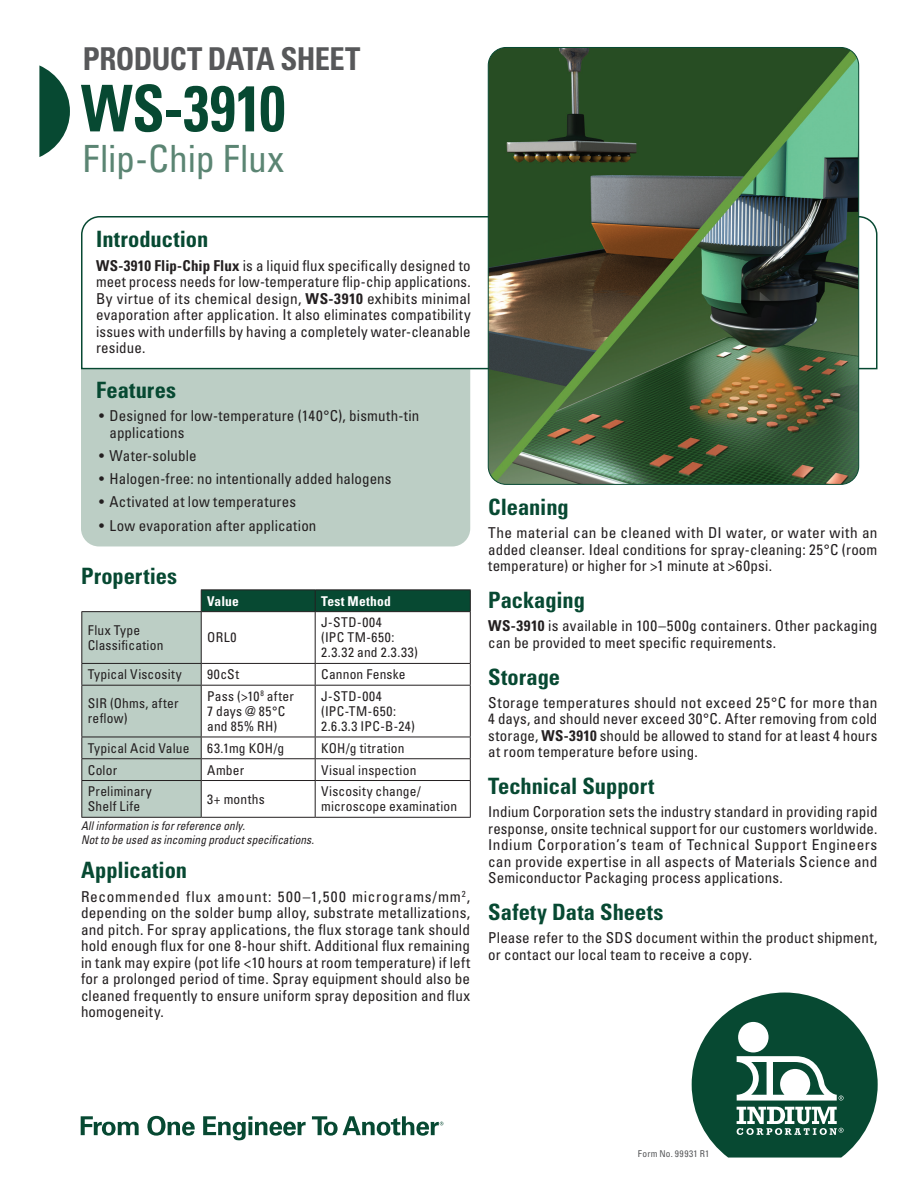
<style>
.page{position:relative;width:918px;height:1188px;background:#fff}
.page>*{position:absolute;margin:0;border:0;box-sizing:border-box;transform-origin:0 0}
.t1{font:700 condensed 64.5px "Univers LT Std";color:#074932;scale:.9 1}
.t2{font:condensed 37.5px "Univers LT Std";letter-spacing:-.005em;color:#5b8573}
.t3{font:700 condensed 31.5px "Univers LT Std";letter-spacing:-.02em;color:#57585a}
.t4{font:700 condensed 22.5px "Univers LT Std";color:#074932}
.t5{font:condensed 15px/16.5px "Univers LT Std";letter-spacing:.01em;color:#231f20;text-align:justify}
.t6{font:condensed 13.5px/15px "Univers LT Std";letter-spacing:.015em;color:#231f20}
.t7{font:condensed 13.5px/15px "Univers LT Std";letter-spacing:.045em;color:#231f20}
.t8{font:700 condensed 13.5px "Univers LT Std";letter-spacing:.015em;color:#fff}
.t9{font:italic condensed 12px/13.5px "Univers LT Std";letter-spacing:.01em;color:#231f20;scale:.95 1}
.t10{font:condensed 9.45px "Univers LT Std";letter-spacing:.035em;color:#57585a}
.s1{font-weight:700}
</style>
<div class="page">
<svg style="left:692px;top:993px;width:186px;height:165px"></svg>
<div style="left:738px;top:1022px;width:31px;height:30px;background:#fff;border-radius:50%"></div>
<svg style="left:312px;top:1116px;width:131px;height:20px"></svg>
<svg style="left:81px;top:1116px;width:225px;height:24px"></svg>
<svg style="left:39px;top:65px;width:31px;height:92px"></svg>
<div style="left:81px;top:370px;width:389px;height:176px;background:#bccec5"></div>
<svg style="left:81px;top:590px;width:390px;height:227px"></svg>
<hr style="left:81px;top:780px;width:120px;height:1px;background:#231f20">
<hr style="left:81px;top:781px;width:1px;height:36px;background:#231f20">
<hr style="left:201px;top:780px;width:114px;height:1px;background:#231f20">
<hr style="left:201px;top:781px;width:1px;height:36px;background:#231f20">
<hr style="left:315px;top:780px;width:156px;height:1px;background:#231f20">
<hr style="left:315px;top:781px;width:1px;height:36px;background:#231f20">
<hr style="left:470px;top:781px;width:1px;height:36px;background:#231f20">
<hr style="left:81px;top:817px;width:120px;height:1px;background:#231f20">
<hr style="left:201px;top:817px;width:114px;height:1px;background:#231f20">
<hr style="left:315px;top:817px;width:156px;height:1px;background:#231f20">
<svg style="left:81px;top:215px;width:797px;height:155px"></svg>
<img style="left:488px;top:47px;width:371px;height:437px">
<h3 class="t3" style="left:83px;top:39px;width:279px">PRODUCT DATA SHEET</h3>
<h1 class="t1" style="left:81px;top:69px;width:229px">WS-3910</h1>
<h2 class="t2" style="left:83px;top:135px;width:203px">Flip-Chip Flux</h2>
<h3 class="t4" style="left:96px;top:225px;width:114px">Introduction</h3>
<p class="t5" style="left:96px;top:257px;width:376px"><span class="s1">WS-3910 Flip-Chip Flux</span> is a liquid flux specifically designed to meet process needs for low-temperature flip-chip applications.<br>By virtue of its chemical design, <span class="s1">WS-3910</span> exhibits minimal evaporation after application. It also eliminates compatibility issues with underfills by having a completely water-cleanable residue.</p>
<h3 class="t4" style="left:96px;top:376px;width:81px">Features</h3>
<p class="t5" style="left:110px;top:407px;width:311px;text-indent:-10px">• Designed for low-temperature (140°C), bismuth-tin applications</p>
<p class="t5" style="left:99px;top:447px;width:99px">• Water-soluble</p>
<p class="t5" style="left:99px;top:470px;width:294px">• Halogen-free: no intentionally added halogens</p>
<p class="t5" style="left:99px;top:494px;width:199px">• Activated at low temperatures</p>
<p class="t5" style="left:99px;top:517px;width:219px">• Low evaporation after application</p>
<h3 class="t4" style="left:81px;top:563px;width:98px">Properties</h3>
<p class="t8" style="left:207px;top:593px;width:33px">Value</p>
<p class="t8" style="left:321px;top:593px;width:71px">Test Method</p>
<p class="t6" style="left:88px;top:622px;width:77px">Flux Type<br>Classification</p>
<p class="t6" style="left:207px;top:630px;width:31px">ORL0</p>
<p class="t7" style="left:321px;top:615px;width:98px">J-STD-004<br>(IPC TM-650:<br>2.3.32 and 2.3.33)</p>
<p class="t6" style="left:88px;top:667px;width:95px">Typical Viscosity</p>
<p class="t6" style="left:207px;top:667px;width:33px">90cSt</p>
<p class="t6" style="left:321px;top:667px;width:86px">Cannon Fenske</p>
<p class="t6" style="left:88px;top:696px;width:92px">SIR (Ohms, after reflow)</p>
<p class="t6" style="left:207px;top:688px;width:88px">Pass (&gt;10<sup>8</sup> after<br>7 days @ 85°C and 85% RH)</p>
<p class="t7" style="left:321px;top:688px;width:95px">J-STD-004 (IPC-TM-650:<br>2.6.3.3 IPC-B-24)</p>
<p class="t6" style="left:88px;top:740px;width:103px">Typical Acid Value</p>
<p class="t6" style="left:207px;top:740px;width:79px">63.1mg KOH/g</p>
<p class="t6" style="left:321px;top:740px;width:85px">KOH/g titration</p>
<p class="t6" style="left:88px;top:762px;width:31px">Color</p>
<p class="t6" style="left:207px;top:762px;width:39px">Amber</p>
<p class="t6" style="left:321px;top:762px;width:97px">Visual inspection</p>
<p class="t6" style="left:88px;top:784px;width:65px">Preliminary<br>Shelf Life</p>
<p class="t6" style="left:207px;top:791px;width:59px">3+ months</p>
<p class="t6" style="left:321px;top:784px;width:138px">Viscosity change/ microscope examination</p>
<p class="t9" style="left:81px;top:819px;width:247px">All information is for reference only.<br>Not to be used as incoming product specifications.</p>
<h3 class="t4" style="left:81px;top:857px;width:108px">Application</h3>
<p class="t5" style="left:81px;top:888px;width:391px">Recommended flux amount: 500–1,500 micrograms/mm<sup>2</sup>, depending on the solder bump alloy, substrate metallizations, and pitch. For spray applications, the flux storage tank should hold enough flux for one 8-hour shift. Additional flux remaining in tank may expire (pot life &lt;10 hours at room temperature) if left for a prolonged period of time. Spray equipment should also be cleaned frequently to ensure uniform spray deposition and flux homogeneity.</p>
<h3 class="t4" style="left:488px;top:493px;width:82px">Cleaning</h3>
<p class="t5" style="left:488px;top:525px;width:391px">The material can be cleaned with DI water, or water with an added cleanser. Ideal conditions for spray-cleaning: 25°C (room temperature) or higher for &gt;1 minute at &gt;60psi.</p>
<h3 class="t4" style="left:488px;top:586px;width:98px">Packaging</h3>
<p class="t5" style="left:488px;top:618px;width:391px"><span class="s1">WS-3910</span> is available in 100–500g containers. Other packaging can be provided to meet specific requirements.</p>
<h3 class="t4" style="left:488px;top:663px;width:73px">Storage</h3>
<p class="t5" style="left:488px;top:694px;width:391px">Storage temperatures should not exceed 25°C for more than 4 days, and should never exceed 30°C. After removing from cold storage, <span class="s1">WS-3910</span> should be allowed to stand for at least 4 hours at room temperature before using.</p>
<h3 class="t4" style="left:488px;top:772px;width:168px">Technical Support</h3>
<p class="t5" style="left:488px;top:804px;width:391px">Indium Corporation sets the industry standard in providing rapid response, onsite technical support for our customers worldwide.<br>Indium Corporation’s team of Technical Support Engineers can provide expertise in all aspects of Materials Science and Semiconductor Packaging process applications.</p>
<h3 class="t4" style="left:488px;top:898px;width:177px">Safety Data Sheets</h3>
<p class="t5" style="left:488px;top:930px;width:391px">Please refer to the SDS document within the product shipment, or contact our local team to receive a copy.</p>
<p class="t10" style="left:638px;top:1148px;width:73px">Form No. 99931 R1</p>
</div>
